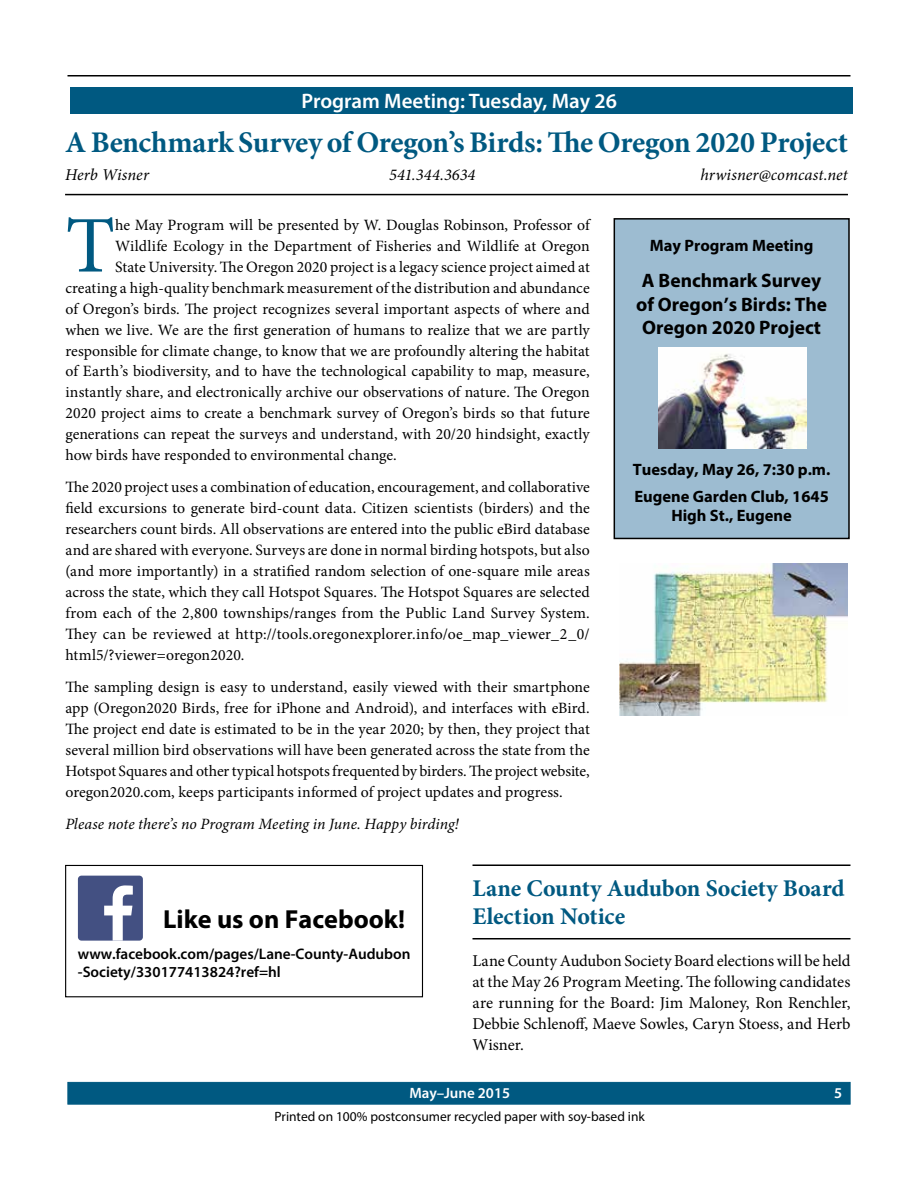
<style>
.page{position:relative;width:918px;height:1188px;background:#fff}
.page>*{position:absolute;margin:0;border:0;box-sizing:border-box;transform-origin:0 0}
.t1{font:80.4px "Minion Pro";color:#005981}
.t2{font:700 30px "Minion Pro";letter-spacing:-.015em;color:#005981}
.t3{font:700 26.25px "Myriad Pro";color:#000}
.t4{font:700 24px/28.8px "Minion Pro";color:#005981}
.t5{font:600 21px "Myriad Pro";color:#fff}
.t6{font:700 19.5px/23.4px "Myriad Pro";color:#000;text-align:center}
.t7{font:16.5px/21px "Minion Pro";color:#000;text-align:justify}
.t8{font:700 16.5px/26.5px "Myriad Pro";color:#000}
.t9{font:italic 16.5px "Minion Pro";letter-spacing:.005em;color:#000}
.t10{font:15.75px/21px "Minion Pro";color:#000;text-align:justify}
.t11{font:italic 15.75px "Minion Pro";color:#000}
.t12{font:600 15.3px/18.3px "Myriad Pro";color:#000}
.t13{font:600 15px "Myriad Pro";color:#fff}
.t14{font:13.5px "Myriad Pro";color:#000}
</style>
<div class="page">
<hr style="left:68px;top:75px;width:782px;height:1px;background:#000">
<div style="left:68px;top:1082px;width:782px;height:23px;background:#005981;border:1px solid #005981"></div>
<hr style="left:65px;top:194px;width:783px;height:1px;background:#000">
<div style="left:614px;top:219px;width:235px;height:319px;background:#9dbcd1"></div>
<div style="left:614px;top:218px;width:236px;height:321px;border:2px solid #000"></div>
<div style="left:70px;top:87px;width:783px;height:27px;background:#005981"></div>
<hr style="left:472px;top:864px;width:378px;height:2px;background:#000">
<hr style="left:472px;top:938px;width:378px;height:1px;background:#000">
<img style="left:659px;top:347px;width:147px;height:102px">
<img style="left:619px;top:564px;width:228px;height:151px">
<div style="left:65px;top:865px;width:358px;height:132px;border:1px solid #000"></div>
<div style="left:78px;top:876px;width:65px;height:65px;background:#435082;border-radius:4px"></div>
<svg style="left:104px;top:885px;width:29px;height:56px"></svg>
<h3 class="t5" style="left:302px;top:88px;width:317px">Program Meeting: Tuesday, May 26</h3>
<h2 class="t2" style="left:65px;top:121px;width:785px">A Benchmark Survey of Oregon’s Birds: The Oregon 2020 Project</h2>
<p class="t9" style="left:65px;top:164px;width:86px">Herb Wisner</p>
<p class="t9" style="left:389px;top:164px;width:88px">541.344.3634</p>
<p class="t9" style="left:701px;top:164px;width:149px">hrwisner@comcast.net</p>
<h1 class="t1" style="left:65px;top:192px;width:51px">T</h1>
<p class="t10" style="left:115px;top:214px;width:476px">he May Program will be presented by W. Douglas Robinson, Professor of</p>
<p class="t10" style="left:115px;top:235px;width:476px">Wildlife Ecology in the Department of Fisheries and Wildlife at Oregon</p>
<p class="t10" style="left:115px;top:256px;width:476px">State University. The Oregon 2020 project is a legacy science project aimed at</p>
<p class="t10" style="left:65px;top:277px;width:526px">creating a high-quality benchmark measurement of the distribution and abundance</p>
<p class="t10" style="left:65px;top:298px;width:526px">of Oregon’s birds. The project recognizes several important aspects of where and</p>
<p class="t10" style="left:65px;top:319px;width:526px">when we live. We are the first generation of humans to realize that we are partly</p>
<p class="t10" style="left:65px;top:340px;width:526px">responsible for climate change, to know that we are profoundly altering the habitat</p>
<p class="t10" style="left:65px;top:361px;width:526px">of Earth’s biodiversity, and to have the technological capability to map, measure,</p>
<p class="t10" style="left:65px;top:382px;width:526px">instantly share, and electronically archive our observations of nature. The Oregon</p>
<p class="t10" style="left:65px;top:403px;width:526px">2020 project aims to create a benchmark survey of Oregon’s birds so that future</p>
<p class="t10" style="left:65px;top:424px;width:526px">generations can repeat the surveys and understand, with 20/20 hindsight, exactly</p>
<p class="t10" style="left:65px;top:445px;width:333px">how birds have responded to environmental change.</p>
<p class="t10" style="left:65px;top:477px;width:526px">The 2020 project uses a combination of education, encouragement, and collaborative field excursions to generate bird-count data. Citizen scientists (birders) and the researchers count birds. All observations are entered into the public eBird database and are shared with everyone. Surveys are done in normal birding hotspots, but also (and more importantly) in a stratified random selection of one-square mile areas across the state, which they call Hotspot Squares. The Hotspot Squares are selected from each of the 2,800 townships/ranges from the Public Land Survey System.<br>They can be reviewed at http://tools.oregonexplorer.info/oe_map_viewer_2_0/ html5/?viewer=oregon2020.</p>
<p class="t10" style="left:65px;top:677px;width:526px">The sampling design is easy to understand, easily viewed with their smartphone app (Oregon2020 Birds, free for iPhone and Android), and interfaces with eBird.<br>The project end date is estimated to be in the year 2020; by then, they project that several million bird observations will have been generated across the state from the Hotspot Squares and other typical hotspots frequented by birders. The project website, oregon2020.com, keeps participants informed of project updates and progress.</p>
<p class="t11" style="left:65px;top:813px;width:395px">Please note there’s no Program Meeting in June. Happy birding!</p>
<p class="t8" style="left:650px;top:231px;width:165px">May Program Meeting</p>
<p class="t6" style="left:636px;top:269px;width:193px">A Benchmark Survey of Oregon’s Birds: The<br>Oregon 2020 Project</p>
<p class="t8" style="left:633px;top:456px;width:199px">Tuesday, May 26, 7:30 p.m.<br>Eugene Garden Club, 1645</p>
<p class="t8" style="left:671px;top:502px;width:122px">High St., Eugene</p>
<h3 class="t3" style="left:163px;top:902px;width:243px">Like us on Facebook!</h3>
<p class="t12" style="left:78px;top:944px;width:334px">www.facebook.com/pages/Lane-County-Audubon -Society/330177413824?ref=hl</p>
<h3 class="t4" style="left:472px;top:873px;width:374px">Lane County Audubon Society Board<br>Election Notice</h3>
<p class="t7" style="left:472px;top:950px;width:380px">Lane County Audubon Society Board elections will be held at the May 26 Program Meeting. The following candidates are running for the Board: Jim Maloney, Ron Renchler, Debbie Schlenoff, Maeve Sowles, Caryn Stoess, and Herb Wisner.</p>
<p class="t13" style="left:409px;top:1084px;width:102px">May–June 2015</p>
<p class="t13" style="left:834px;top:1084px;width:10px">5</p>
<p class="t14" style="left:275px;top:1108px;width:372px">Printed on 100% postconsumer recycled paper with soy-based ink</p>
</div>
